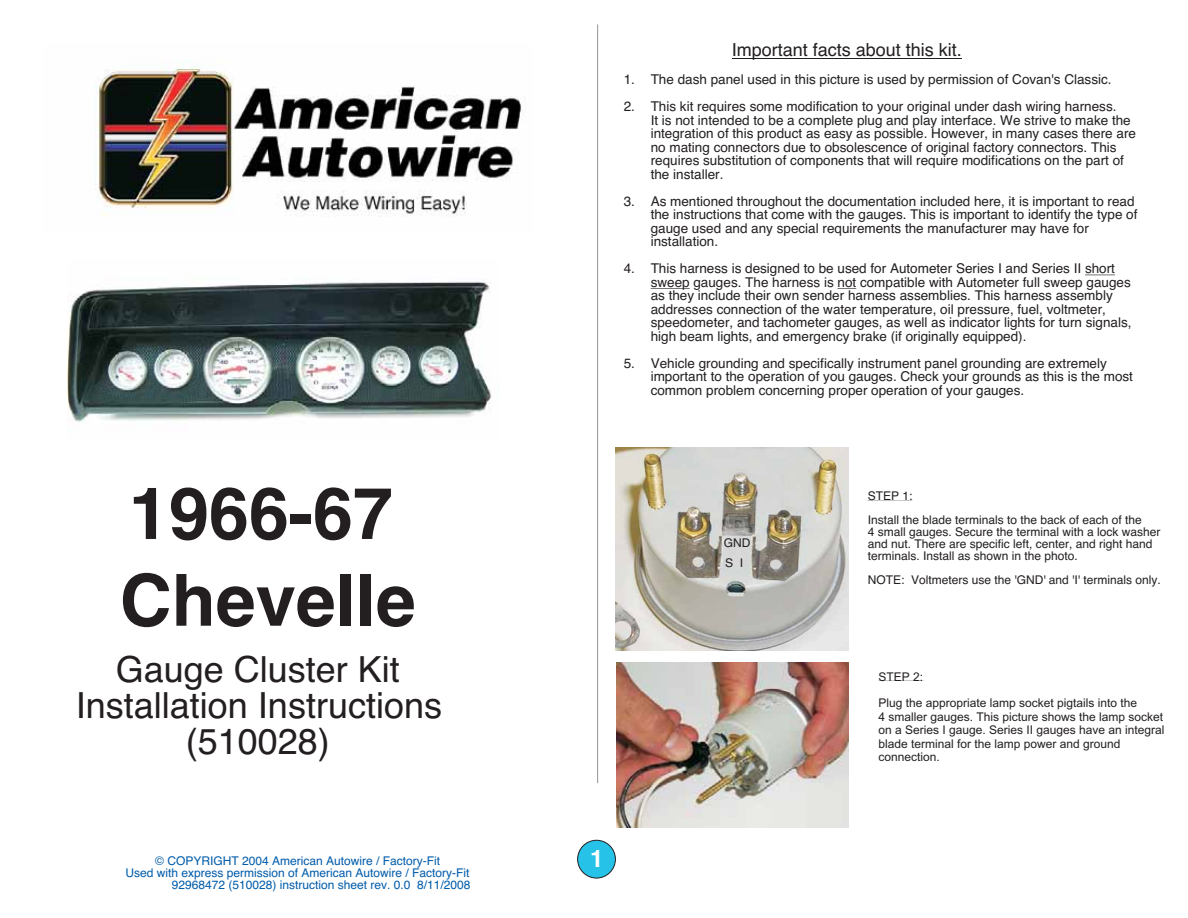
<style>
.page{position:relative;width:1188px;height:918px;background:#fff}
.page>*{position:absolute;margin:0;border:0;box-sizing:border-box;transform-origin:0 0}
.t1{font:700 72px "Helvetica";color:#231f20}
.t2{font:36px/36px "Helvetica";color:#231f20;text-align:center}
.t3{font:700 24px "Helvetica";color:#fff}
.t4{font:18px "Helvetica";color:#231f20}
.t5{font:13.5px/13.5px "Helvetica";color:#231f20}
.t6{font:12px/12px "Helvetica";color:#231f20}
.t7{font:12px/13.4px "Arial";color:#231f20}
.t8{font:12px "Helvetica";color:#005caa}
</style>
<div class="page">
<img style="left:67px;top:280px;width:425px;height:143px">
<hr style="left:597px;top:24px;width:1px;height:759px;background:#939598">
<img style="left:95px;top:61px;width:430px;height:156px">
<div style="left:578px;top:840px;width:37px;height:38px;background:#26c2e7;border-radius:50%"></div>
<div style="left:577px;top:840px;width:39px;height:38px;border:1px solid #231f20;border-radius:50%"></div>
<hr style="left:732px;top:58px;width:230px;height:1px;background:#231f20">
<hr style="left:1085px;top:275px;width:30px;height:1px;background:#231f20">
<hr style="left:651px;top:288px;width:39px;height:1px;background:#231f20">
<svg style="left:838px;top:288px;width:18px;height:1px"></svg>
<img style="left:616px;top:662px;width:233px;height:166px">
<img style="left:616px;top:448px;width:233px;height:202px">
<h1 class="t1" style="left:129px;top:472px;width:266px">1966-67</h1>
<h1 class="t1" style="left:120px;top:559px;width:298px">Chevelle</h1>
<h2 class="t2" style="left:76px;top:655px;width:368px">Gauge Cluster Kit<br>Installation Instructions (510028)</h2>
<p class="t8" style="left:155px;top:856px;width:286px">© COPYRIGHT 2004 American Autowire / Factory-Fit</p>
<p class="t8" style="left:125px;top:868px;width:346px">Used with express permission of American Autowire / Factory-Fit</p>
<p class="t8" style="left:172px;top:880px;width:300px">92968472 (510028) instruction sheet rev. 0.0 8/11/2008</p>
<h3 class="t4" style="left:732px;top:43px;width:232px">Important facts about this kit.</h3>
<p class="t5" style="left:624px;top:74px;width:489px">1. The dash panel used in this picture is used by permission of Covan's Classic.</p>
<p class="t5" style="left:651px;top:101px;width:487px;text-indent:-27px">2. This kit requires some modification to your original under dash wiring harness.<br>It is not intended to be a complete plug and play interface. We strive to make the integration of this product as easy as possible. However, in many cases there are no mating connectors due to obsolescence of original factory connectors. This requires substitution of components that will require modifications on the part of the installer.</p>
<p class="t5" style="left:651px;top:196px;width:488px;text-indent:-27px">3. As mentioned throughout the documentation included here, it is important to read the instructions that come with the gauges. This is important to identify the type of gauge used and any special requirements the manufacturer may have for installation.</p>
<p class="t5" style="left:651px;top:263px;width:482px;text-indent:-27px">4. This harness is designed to be used for Autometer Series I and Series II short sweep gauges. The harness is not compatible with Autometer full sweep gauges as they include their own sender harness assemblies. This harness assembly addresses connection of the water temperature, oil pressure, fuel, voltmeter, speedometer, and tachometer gauges, as well as indicator lights for turn signals, high beam lights, and emergency brake (if originally equipped).</p>
<p class="t5" style="left:651px;top:358px;width:484px;text-indent:-27px">5. Vehicle grounding and specifically instrument panel grounding are extremely important to the operation of you gauges. Check your grounds as this is the most common problem concerning proper operation of your gauges.</p>
<h3 class="t3" style="left:590px;top:844px;width:15px">1</h3>
<p class="t6" style="left:724px;top:538px;width:28px">GND</p>
<p class="t6" style="left:725px;top:558px;width:20px">S I</p>
<p class="t6" style="left:868px;top:485px;width:276px;line-height:24px">STEP 1:<br>Install the blade terminals to the back of each of the</p>
<p class="t6" style="left:868px;top:527px;width:294px">4 small gauges. Secure the terminal with a lock washer and nut. There are specific left, center, and right hand terminals. Install as shown in the photo.</p>
<p class="t6" style="left:868px;top:575px;width:295px">NOTE: Voltmeters use the 'GND' and 'I' terminals only.</p>
<p class="t7" style="left:878px;top:671px;width:46px">STEP 2:</p>
<p class="t7" style="left:878px;top:698px;width:288px">Plug the appropriate lamp socket pigtails into the<br>4 smaller gauges. This picture shows the lamp socket on a Series I gauge. Series II gauges have an integral blade terminal for the lamp power and ground connection.</p>
</div>
